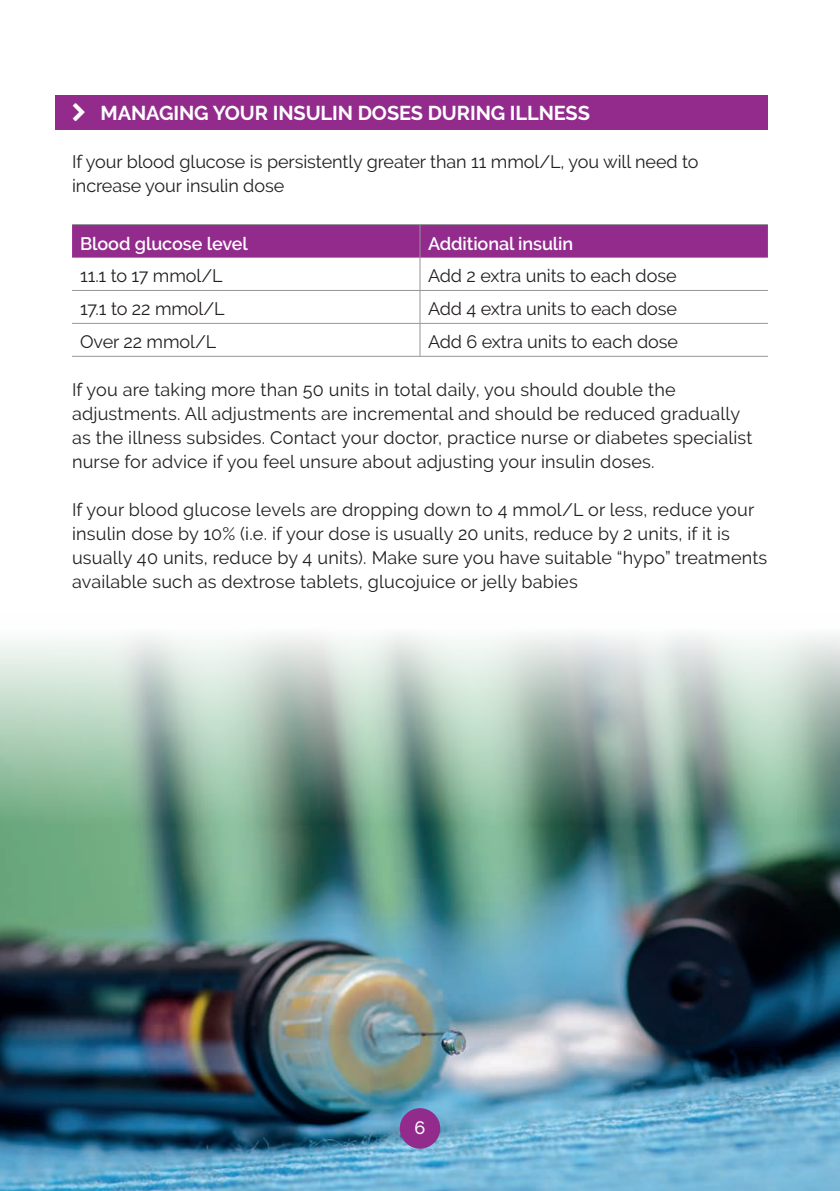
<style>
.page{position:relative;width:840px;height:1191px;background:#fff}
.page>*{position:absolute;margin:0;border:0;box-sizing:border-box;transform-origin:0 0}
.t1{font:700 20px "Raleway";letter-spacing:-.005em;color:#fff}
.t2{font:18px/24px "Raleway";letter-spacing:.01em;color:#231f20}
.t3{font:600 18px "Raleway";letter-spacing:-.005em;color:#fff}
.t4{font:500 18px "Raleway";color:#fff}
</style>
<div class="page">
<div style="left:55px;top:96px;width:712px;height:34px;background:#932b8d"></div>
<div style="left:72px;top:225px;width:695px;height:32px;background:#932b8d"></div>
<hr style="left:72px;top:224px;width:348px;height:1px;background:#939598">
<hr style="left:420px;top:224px;width:347px;height:1px;background:#939598">
<hr style="left:419px;top:225px;width:1px;height:32px;background:#939598">
<hr style="left:72px;top:257px;width:348px;height:1px;background:#939598">
<hr style="left:420px;top:257px;width:347px;height:1px;background:#939598">
<hr style="left:419px;top:258px;width:1px;height:32px;background:#939598">
<hr style="left:72px;top:290px;width:348px;height:1px;background:#939598">
<hr style="left:420px;top:290px;width:347px;height:1px;background:#939598">
<hr style="left:419px;top:291px;width:1px;height:32px;background:#939598">
<hr style="left:72px;top:323px;width:348px;height:1px;background:#939598">
<hr style="left:420px;top:323px;width:347px;height:1px;background:#939598">
<hr style="left:419px;top:324px;width:1px;height:32px;background:#939598">
<hr style="left:72px;top:356px;width:348px;height:1px;background:#939598">
<hr style="left:420px;top:356px;width:347px;height:1px;background:#939598">
<img style="left:0;top:634px;width:839px;height:557px">
<div style="left:399px;top:1108px;width:41px;height:40px;background:#932b8d;border-radius:50%"></div>
<p class="t1" style="left:100px;top:102px;width:491px">MANAGING YOUR INSULIN DOSES DURING ILLNESS</p>
<p class="t2" style="left:72px;top:150px;width:627px">If your blood glucose is persistently greater than 11 mmol/L, you will need to increase your insulin dose</p>
<p class="t3" style="left:80px;top:233px;width:169px">Blood glucose level</p>
<p class="t3" style="left:428px;top:233px;width:147px">Additional insulin</p>
<p class="t2" style="left:80px;top:264px;width:144px">11.1 to 17 mmol/L</p>
<p class="t2" style="left:428px;top:264px;width:250px">Add 2 extra units to each dose</p>
<p class="t2" style="left:80px;top:297px;width:146px">17.1 to 22 mmol/L</p>
<p class="t2" style="left:428px;top:297px;width:250px">Add 4 extra units to each dose</p>
<p class="t2" style="left:80px;top:330px;width:138px">Over 22 mmol/L</p>
<p class="t2" style="left:428px;top:330px;width:251px">Add 6 extra units to each dose</p>
<p class="t2" style="left:72px;top:378px;width:681px">If you are taking more than 50 units in total daily, you should double the adjustments. All adjustments are incremental and should be reduced gradually as the illness subsides. Contact your doctor, practice nurse or diabetes specialist nurse for advice if you feel unsure about adjusting your insulin doses.</p>
<p class="t2" style="left:72px;top:498px;width:696px">If your blood glucose levels are dropping down to 4 mmol/L or less, reduce your insulin dose by 10% (i.e. if your dose is usually 20 units, reduce by 2 units, if it is usually 40 units, reduce by 4 units). Make sure you have suitable “hypo” treatments available such as dextrose tablets, glucojuice or jelly babies</p>
<p class="t4" style="left:414px;top:1117px;width:12px">6</p>
</div>
